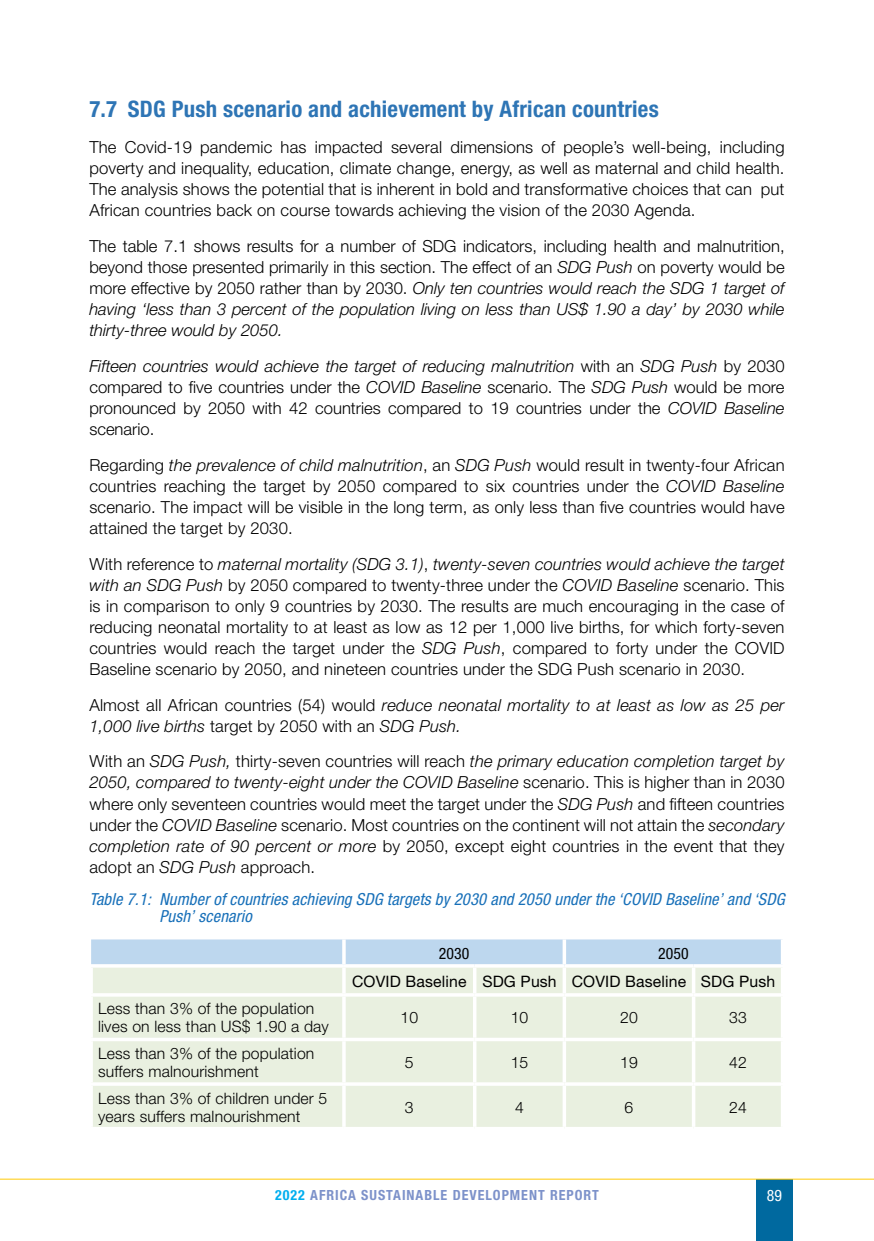
<style>
.page{position:relative;width:874px;height:1241px;background:#fff}
.page>*{position:absolute;margin:0;border:0;box-sizing:border-box;transform-origin:0 0}
.t1{font:700 condensed 22.75px "Helvetica Neue";letter-spacing:.01em;color:#2e75b5}
.t2{font:300 16.62px/21px "Helvetica Neue";letter-spacing:.01em;color:#000;text-align:justify}
.t3{font:italic 300 16.62px/21px "Helvetica Neue";letter-spacing:.01em;color:#000}
.t4{font:italic condensed 16.62px/17.5px "Helvetica Neue";letter-spacing:.01em;color:#1870b9}
.t5{font:300 15.75px/18px "Helvetica Neue";letter-spacing:.01em;color:#000}
.t6{font:15.75px "Helvetica Neue";letter-spacing:.01em;color:#000}
.t7{font:condensed 15.75px "Helvetica Neue";letter-spacing:.01em;color:#000}
.t8{font:condensed 15.75px "Helvetica Neue";color:#fff}
.t9{font:700 condensed 14px "Helvetica Neue";letter-spacing:.07em;color:#7d92ca}
.s1{font-style:italic}
.s2{font-style:normal}
.s3{color:#00aeef}
</style>
<div class="page">
<div style="left:755px;top:1178px;width:37px;height:62px;background:#00699f"></div>
<hr style="left:0;top:1178px;width:873px;height:1px;background:#ffca07">
<div style="left:91px;top:939px;width:689px;height:25px;background:#bdd7ee"></div>
<div style="left:93px;top:967px;width:687px;height:159px;background:#e9f0e0"></div>
<hr style="left:342px;top:939px;width:3px;height:25px;background:#fff">
<svg style="left:562px;top:939px;width:4px;height:25px"></svg>
<svg style="left:780px;top:939px;width:2px;height:25px"></svg>
<hr style="left:342px;top:996px;width:3px;height:41px;background:#fff">
<svg style="left:472px;top:996px;width:4px;height:41px"></svg>
<svg style="left:562px;top:996px;width:4px;height:41px"></svg>
<svg style="left:691px;top:996px;width:4px;height:41px"></svg>
<svg style="left:780px;top:997px;width:1px;height:40px"></svg>
<svg style="left:93px;top:1037px;width:251px;height:4px"></svg>
<svg style="left:344px;top:1037px;width:130px;height:4px"></svg>
<hr style="left:342px;top:1041px;width:3px;height:41px;background:#fff">
<svg style="left:474px;top:1037px;width:90px;height:4px"></svg>
<svg style="left:472px;top:1041px;width:4px;height:41px"></svg>
<svg style="left:564px;top:1037px;width:129px;height:4px"></svg>
<svg style="left:562px;top:1041px;width:4px;height:41px"></svg>
<svg style="left:693px;top:1037px;width:88px;height:4px"></svg>
<svg style="left:691px;top:1041px;width:4px;height:41px"></svg>
<svg style="left:780px;top:1041px;width:1px;height:41px"></svg>
<hr style="left:89px;top:1082px;width:255px;height:3px;background:#fff">
<svg style="left:93px;top:1126px;width:249px;height:1px"></svg>
<hr style="left:344px;top:1082px;width:130px;height:3px;background:#fff">
<hr style="left:342px;top:1085px;width:3px;height:41px;background:#fff">
<svg style="left:345px;top:1126px;width:128px;height:1px"></svg>
<hr style="left:474px;top:1082px;width:90px;height:3px;background:#fff">
<svg style="left:472px;top:1085px;width:4px;height:41px"></svg>
<svg style="left:476px;top:1126px;width:87px;height:1px"></svg>
<hr style="left:564px;top:1082px;width:129px;height:3px;background:#fff">
<svg style="left:562px;top:1085px;width:4px;height:41px"></svg>
<svg style="left:566px;top:1126px;width:126px;height:1px"></svg>
<hr style="left:693px;top:1082px;width:91px;height:3px;background:#fff">
<svg style="left:691px;top:1085px;width:4px;height:41px"></svg>
<svg style="left:780px;top:1086px;width:1px;height:40px"></svg>
<svg style="left:695px;top:1126px;width:86px;height:1px"></svg>
<svg style="left:93px;top:992px;width:251px;height:4px"></svg>
<hr style="left:342px;top:967px;width:3px;height:25px;background:#fff">
<svg style="left:344px;top:992px;width:130px;height:4px"></svg>
<svg style="left:472px;top:967px;width:4px;height:25px"></svg>
<svg style="left:474px;top:992px;width:90px;height:4px"></svg>
<svg style="left:562px;top:967px;width:4px;height:25px"></svg>
<svg style="left:564px;top:992px;width:129px;height:4px"></svg>
<svg style="left:691px;top:967px;width:4px;height:25px"></svg>
<svg style="left:780px;top:967px;width:1px;height:25px"></svg>
<svg style="left:693px;top:992px;width:88px;height:4px"></svg>
<h1 class="t1" style="left:89px;top:95px;width:570px">7.7 SDG Push scenario and achievement by African countries</h1>
<p class="t2" style="left:89px;top:136px;width:696px">The Covid-19 pandemic has impacted several dimensions of people’s well-being, including poverty and inequality, education, climate change, energy, as well as maternal and child health.<br>The analysis shows the potential that is inherent in bold and transformative choices that can put African countries back on course towards achieving the vision of the 2030 Agenda.</p>
<p class="t2" style="left:89px;top:235px;width:696px">The table 7.1 shows results for a number of SDG indicators, including health and malnutrition, beyond those presented primarily in this section. The effect of an <span class="s1">SDG Push</span> on poverty would be more effective by 2050 rather than by 2030. <span class="s1">Only ten countries would reach the SDG 1 target of having ‘less than 3 percent of the population living on less than US$ 1.90 a day’ by 2030 while thirty-three would by 2050.</span></p>
<p class="t2" style="left:89px;top:355px;width:696px"><span class="s1">Fifteen countries would achieve the target of reducing malnutrition</span> with an <span class="s1">SDG Push</span> by 2030 compared to five countries under the <span class="s1">COVID Baseline</span> scenario. The <span class="s1">SDG Push</span> would be more pronounced by 2050 with 42 countries compared to 19 countries under the <span class="s1">COVID Baseline </span>scenario.</p>
<p class="t2" style="left:89px;top:454px;width:696px">Regarding <span class="s1">the prevalence of child malnutrition</span>, an <span class="s1">SDG Push</span> would result in twenty-four African countries reaching the target by 2050 compared to six countries under the <span class="s1">COVID Baseline </span>scenario. The impact will be visible in the long term, as only less than five countries would have attained the target by 2030.</p>
<p class="t2" style="left:89px;top:552px;width:696px">With reference to <span class="s1">maternal mortality (SDG 3.1)</span>, <span class="s1">twenty-seven countries would achieve the target with an SDG Push</span> by 2050 compared to twenty-three under the <span class="s1">COVID Baseline</span> scenario. This is in comparison to only 9 countries by 2030. The results are much encouraging in the case of reducing neonatal mortality to at least as low as 12 per 1,000 live births, for which forty-seven countries would reach the target under the <span class="s1">SDG Push</span>, compared to forty under the COVID Baseline scenario by 2050, and nineteen countries under the SDG Push scenario in 2030.</p>
<p class="t3" style="left:89px;top:693px;width:696px"><span class="s2">Almost all African countries (54) would</span> reduce neonatal mortality to at least as low as 25 per<br>1,000 live births <span class="s2">target by 2050 with an</span> SDG Push.</p>
<p class="t2" style="left:89px;top:750px;width:696px">With an <span class="s1">SDG Push,</span> thirty-seven countries will reach <span class="s1">the primary education completion target by 2050, compared to twenty-eight under the COVID Baseline</span> scenario. This is higher than in 2030 where only seventeen countries would meet the target under the <span class="s1">SDG Push</span> and fifteen countries under the <span class="s1">COVID Baseline</span> scenario. Most countries on the continent will not attain the <span class="s1">secondary completion rate of 90 percent or more</span> by 2050, except eight countries in the event that they adopt an <span class="s1">SDG Push</span> approach.</p>
<p class="t4" style="left:159px;top:890px;width:626px;text-indent:-70px">Table 7.1: Number of countries achieving SDG targets by 2030 and 2050 under the ‘COVID Baseline’ and ‘SDG<br>Push’ scenario</p>
<p class="t7" style="left:438px;top:944px;width:32px">2030</p>
<p class="t7" style="left:657px;top:944px;width:32px">2050</p>
<p class="t6" style="left:352px;top:971px;width:424px">COVID Baseline SDG Push COVID Baseline SDG Push</p>
<p class="t5" style="left:98px;top:999px;width:232px">Less than 3% of the population lives on less than US$ 1.90 a day</p>
<p class="t5" style="left:400px;top:1008px;width:19px">10</p>
<p class="t5" style="left:510px;top:1008px;width:19px">10</p>
<p class="t5" style="left:619px;top:1008px;width:19px">20</p>
<p class="t5" style="left:728px;top:1008px;width:19px">33</p>
<p class="t5" style="left:98px;top:1043px;width:218px">Less than 3% of the population suffers malnourishment</p>
<p class="t5" style="left:405px;top:1052px;width:10px">5</p>
<p class="t5" style="left:510px;top:1052px;width:19px">15</p>
<p class="t5" style="left:619px;top:1052px;width:19px">19</p>
<p class="t5" style="left:728px;top:1052px;width:19px">42</p>
<p class="t5" style="left:98px;top:1088px;width:230px">Less than 3% of children under 5 years suffers malnourishment</p>
<p class="t5" style="left:405px;top:1097px;width:10px">3</p>
<p class="t5" style="left:515px;top:1097px;width:10px">4</p>
<p class="t5" style="left:624px;top:1097px;width:10px">6</p>
<p class="t5" style="left:728px;top:1097px;width:19px">24</p>
<p class="t9" style="left:275px;top:1186px;width:325px"><span class="s3">2022</span> AFRICA SUSTAINABLE DEVELOPMENT REPORT</p>
<p class="t8" style="left:766px;top:1185px;width:17px">89</p>
</div>
